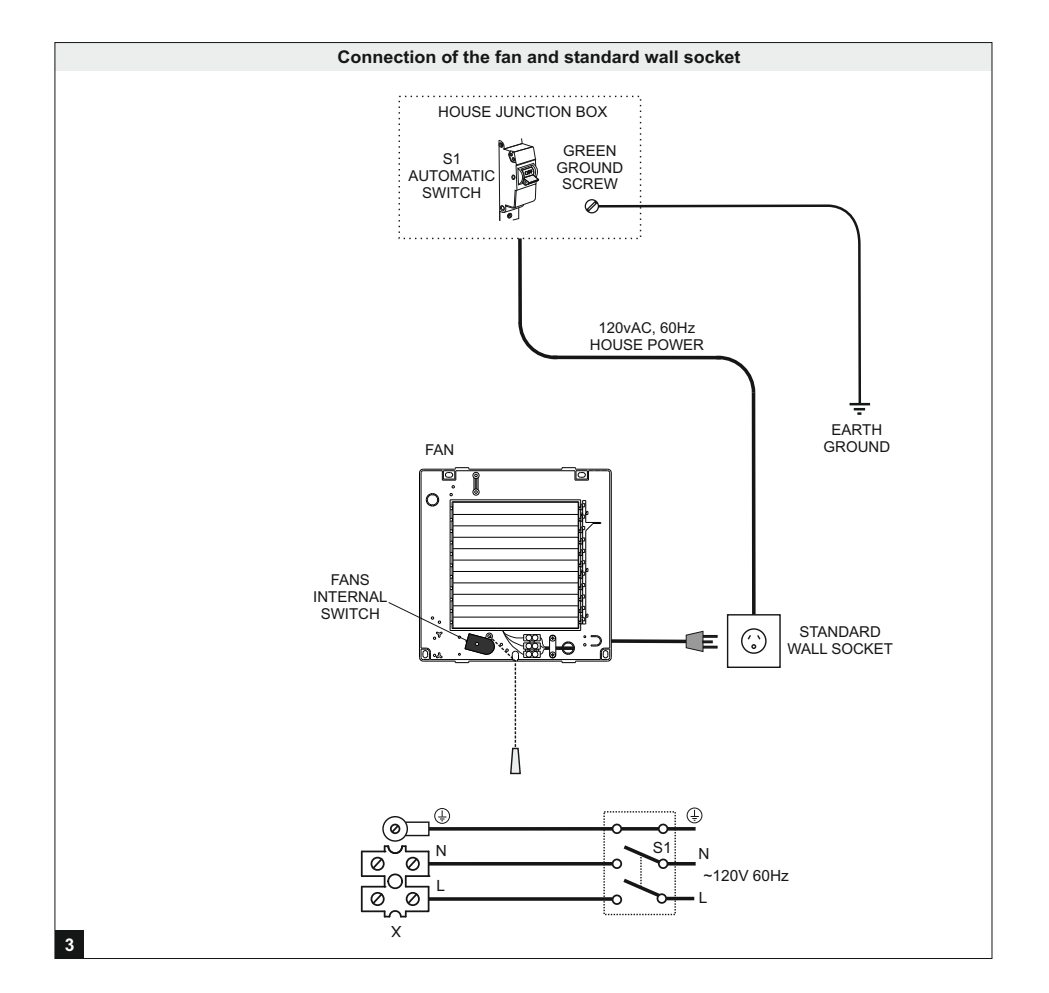
<style>
.page{position:relative;width:1049px;height:993px;background:#fff}
.page>*{position:absolute;margin:0;border:0;box-sizing:border-box;transform-origin:0 0}
.t1{font:700 17.5px "Arial";color:#151616}
.t2{font:700 17.5px "Arial";color:#fff}
.t3{font:15.5px "Arial";color:#151616}
.t4{font:15px/16.8px "Arial";color:#151616;text-align:center}
</style>
<div class="page">
<div style="left:55px;top:43px;width:937px;height:28px;background:#eceded"></div>
<div style="left:55px;top:929px;width:28px;height:29px;background:#151616"></div>
<svg style="left:518px;top:238px;width:4px;height:81px"></svg>
<hr style="left:849px;top:403px;width:21px;height:2px;background:#151616">
<svg style="left:854px;top:408px;width:11px;height:6px"></svg>
<svg style="left:498px;top:138px;width:41px;height:83px"></svg>
<svg style="left:596px;top:204px;width:266px;height:202px"></svg>
<svg style="left:584px;top:199px;width:16px;height:15px"></svg>
<svg style="left:430px;top:897px;width:182px;height:3px"></svg>
<div style="left:656px;top:893px;width:11px;height:10px;border:2px solid #151616;border-radius:50%"></div>
<div style="left:658px;top:858px;width:10px;height:10px;border:2px solid #151616;border-radius:50%"></div>
<div style="left:612px;top:894px;width:10px;height:10px;border:2px solid #151616;border-radius:50%"></div>
<svg style="left:667px;top:861px;width:29px;height:4px"></svg>
<svg style="left:666px;top:896px;width:28px;height:4px"></svg>
<svg style="left:619px;top:845px;width:45px;height:54px"></svg>
<div style="left:612px;top:858px;width:10px;height:10px;border:2px solid #151616;border-radius:50%"></div>
<svg style="left:430px;top:862px;width:182px;height:3px"></svg>
<hr style="left:361px;top:851px;width:2px;height:24px;background:#151616">
<hr style="left:361px;top:886px;width:2px;height:25px;background:#151616">
<svg style="left:362px;top:845px;width:68px;height:73px"></svg>
<div style="left:612px;top:823px;width:10px;height:10px;border:2px solid #151616;border-radius:50%"></div>
<svg style="left:430px;top:827px;width:182px;height:3px"></svg>
<div style="left:434px;top:807px;width:16px;height:16px;border:1px solid #151616;border-radius:50%"></div>
<svg style="left:438px;top:810px;width:8px;height:11px"></svg>
<div style="left:382px;top:815px;width:26px;height:26px;border:1px solid #151616;border-radius:50%"></div>
<svg style="left:390px;top:820px;width:40px;height:16px"></svg>
<div style="left:658px;top:823px;width:10px;height:10px;border:2px solid #151616;border-radius:50%"></div>
<svg style="left:667px;top:826px;width:28px;height:4px"></svg>
<svg style="left:621px;top:826px;width:38px;height:4px"></svg>
<div style="left:687px;top:807px;width:15px;height:16px;border:1px solid #151616;border-radius:50%"></div>
<svg style="left:690px;top:809px;width:9px;height:11px"></svg>
<div style="left:727px;top:614px;width:54px;height:53px;border:1px solid #151616"></div>
<div style="left:741px;top:628px;width:25px;height:25px;border:1px solid #151616;border-radius:50%"></div>
<svg style="left:747px;top:635px;width:14px;height:13px"></svg>
<svg style="left:612px;top:639px;width:74px;height:4px"></svg>
<div style="left:702px;top:645px;width:16px;height:3px;border:1px solid #151616"></div>
<div style="left:702px;top:634px;width:16px;height:3px;border:1px solid #151616"></div>
<svg style="left:686px;top:630px;width:27px;height:22px"></svg>
<hr style="left:752px;top:392px;width:3px;height:222px;background:#151616">
<svg style="left:561px;top:355px;width:151px;height:4px"></svg>
<svg style="left:712px;top:354px;width:45px;height:42px"></svg>
<svg style="left:518px;top:319px;width:43px;height:41px"></svg>
<svg style="left:388px;top:467px;width:224px;height:307px"></svg>
<p class="t2" style="left:65px;top:937px;width:11px">3</p>
<p class="t1" style="left:338px;top:50px;width:404px">Connection of the fan and standard wall socket</p>
<p class="t4" style="left:438px;top:105px;width:171px">HOUSE JUNCTION BOX</p>
<p class="t4" style="left:408px;top:152px;width:88px">S1<br>AUTOMATIC<br>SWITCH</p>
<p class="t4" style="left:557px;top:144px;width:68px">GREEN<br>GROUND<br>SCREW</p>
<p class="t4" style="left:425px;top:442px;width:31px">FAN</p>
<p class="t4" style="left:313px;top:572px;width:76px">FANS<br>INTERNAL<br>SWITCH</p>
<p class="t3" style="left:402px;top:937px;width:12px;rotate:-180deg">X</p>
<p class="t3" style="left:447px;top:855px;width:13px;rotate:-180deg">N</p>
<p class="t3" style="left:437px;top:879px;width:10px">L</p>
<p class="t4" style="left:590px;top:320px;width:116px">120vAC, 60Hz<br>HOUSE POWER</p>
<p class="t4" style="left:823px;top:423px;width:68px">EARTH<br>GROUND</p>
<p class="t4" style="left:787px;top:624px;width:107px">STANDARD<br>WALL SOCKET</p>
<p class="t3" style="left:653px;top:841px;width:20px">S1</p>
<p class="t3" style="left:709px;top:859px;width:13px;rotate:-180deg">N</p>
<p class="t3" style="left:699px;top:891px;width:10px">L</p>
<p class="t3" style="left:703px;top:869px;width:87px">~120V 60Hz</p>
</div>
